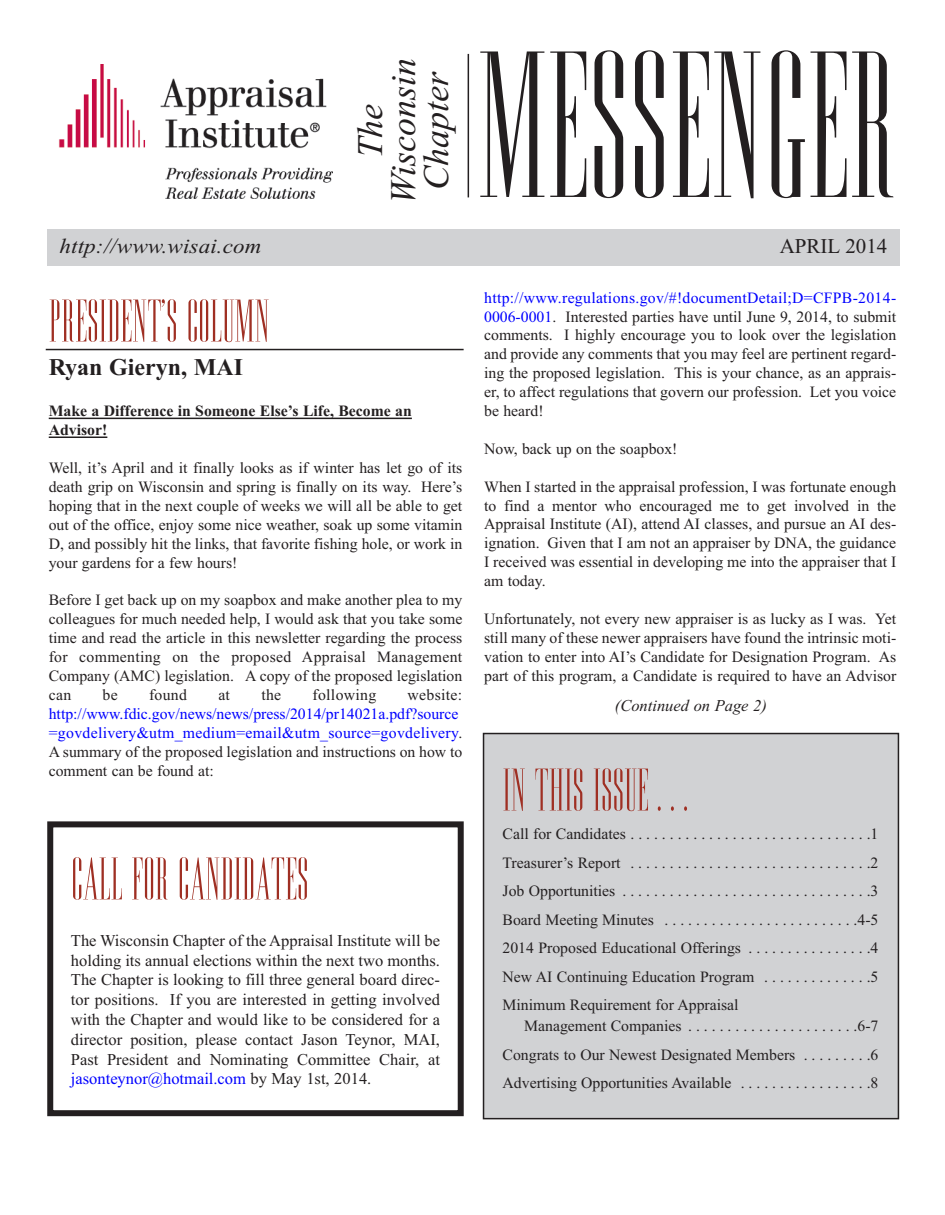
<style>
.page{position:relative;width:945px;height:1215px;background:#fff}
.page>*{position:absolute;margin:0;border:0;box-sizing:border-box;transform-origin:0 0}
.t1{font:187.5px "Edition";color:#231f20}
.t2{font:54px "Edition";color:#9f2f23}
.t3{font:italic 36px/33px "Times New Roman";color:#231f20;text-align:center}
.t4{font:700 24px "Times New Roman";color:#231f20}
.t5{font:italic 21px "Times New Roman";letter-spacing:.005em;color:#231f20;scale:1.1 1}
.t6{font:21px "Times New Roman";color:#231f20}
.t7{font:16.5px/19.8px "Times New Roman";color:#231f20;text-align:justify}
.t8{font:italic 16.5px "Times New Roman";color:#231f20}
.t9{font:15.75px/18.9px "Times New Roman";color:#231f20;text-align:justify}
.t10{font:15.75px/18.9px "Times New Roman";color:#00f}
.t11{font:700 15.75px/18.9px "Times New Roman";color:#231f20}
.t12{font:15.75px "Times New Roman";letter-spacing:.02em;color:#231f20}
.s1{color:#231f20}
.s2{color:#00f}
</style>
<div class="page">
<hr style="left:49px;top:418px;width:363px;height:1px;background:#231f20">
<hr style="left:49px;top:437px;width:58px;height:1px;background:#231f20">
<div style="left:47px;top:230px;width:853px;height:36px;background:#d1d2d4"></div>
<hr style="left:46px;top:349px;width:418px;height:1px;background:#231f20">
<hr style="left:468px;top:54px;width:1px;height:143px;background:#231f20">
<div style="left:484px;top:734px;width:414px;height:385px;background:#d1d2d4"></div>
<div style="left:483px;top:733px;width:416px;height:386px;border:2px solid #231f20"></div>
<img style="left:59px;top:65px;width:274px;height:134px">
<div style="left:47px;top:821px;width:417px;height:295px;border:6px solid #231f20"></div>
<h3 class="t3" style="left:353px;top:204px;width:148px;rotate:-90deg">The<br>Wisconsin<br>Chapter</h3>
<h1 class="t1" style="left:478px;top:23px;width:422px">MESSENGER</h1>
<h3 class="t5" style="left:60px;top:233px;width:185px">http://www.wisai.com</h3>
<h3 class="t6" style="left:780px;top:233px;width:109px">APRIL 2014</h3>
<h2 class="t2" style="left:49px;top:291px;width:223px">PRESIDENT’S COLUMN</h2>
<h3 class="t4" style="left:49px;top:353px;width:196px">Ryan Gieryn, MAI</h3>
<p class="t11" style="left:49px;top:402px;width:365px">Make a Difference in Someone Else’s Life, Become an<br>Advisor!</p>
<p class="t9" style="left:49px;top:458px;width:415px">Well, it’s April and it finally looks as if winter has let go of its death grip on Wisconsin and spring is finally on its way. Here’s hoping that in the next couple of weeks we will all be able to get out of the office, enjoy some nice weather, soak up some vitamin D, and possibly hit the links, that favorite fishing hole, or work in your gardens for a few hours!</p>
<p class="t9" style="left:49px;top:591px;width:415px">Before I get back up on my soapbox and make another plea to my colleagues for much needed help, I would ask that you take some time and read the article in this newsletter regarding the process for commenting on the proposed Appraisal Management Company (AMC) legislation. A copy of the proposed legislation can</p>
<p class="t9" style="left:103px;top:685px;width:17px">be</p>
<p class="t9" style="left:149px;top:685px;width:40px">found</p>
<p class="t9" style="left:218px;top:685px;width:13px">at</p>
<p class="t9" style="left:261px;top:685px;width:21px">the</p>
<p class="t12" style="left:313px;top:685px;width:65px">following</p>
<p class="t12" style="left:408px;top:685px;width:56px">website:</p>
<p class="t10" style="left:49px;top:704px;width:415px">http://www.fdic.gov/news/news/press/2014/pr14021a.pdf?source =govdelivery&amp;utm_medium=email&amp;utm_source=govdelivery<span class="s1">.<br>A summary of the proposed legislation and instructions on how to comment can be found at:</span></p>
<h2 class="t2" style="left:71px;top:849px;width:239px">CALL FOR CANDIDATES</h2>
<p class="t7" style="left:71px;top:930px;width:371px">The Wisconsin Chapter of the Appraisal Institute will be holding its annual elections within the next two months.<br>The Chapter is looking to fill three general board direc&shy;tor positions. If you are interested in getting involved with the Chapter and would like to be considered for a director position, please contact Jason Teynor, MAI, Past President and Nominating Committee Chair, at <span class="s2">jasonteynor@hotmail.com</span> by May 1st, 2014.</p>
<p class="t9" style="left:484px;top:288px;width:414px"><span class="s2">http://www.regulations.gov/#!documentDetail;D=CFPB-2014- 0006-0001</span>. Interested parties have until June 9, 2014, to submit comments. I highly encourage you to look over the legislation and provide any comments that you may feel are pertinent regard&shy;ing the proposed legislation. This is your chance, as an apprais&shy;er, to affect regulations that govern our profession. Let you voice be heard!</p>
<p class="t9" style="left:484px;top:439px;width:195px">Now, back up on the soapbox!</p>
<p class="t9" style="left:484px;top:477px;width:414px">When I started in the appraisal profession, I was fortunate enough to find a mentor who encouraged me to get involved in the Appraisal Institute (AI), attend AI classes, and pursue an AI des&shy;ignation. Given that I am not an appraiser by DNA, the guidance I received was essential in developing me into the appraiser that I am today.</p>
<p class="t9" style="left:484px;top:609px;width:414px">Unfortunately, not every new appraiser is as lucky as I was. Yet still many of these newer appraisers have found the intrinsic moti&shy;vation to enter into AI’s Candidate for Designation Program. As part of this program, a Candidate is required to have an Advisor</p>
<p class="t8" style="left:615px;top:696px;width:154px">(Continued on Page 2)</p>
<h2 class="t2" style="left:503px;top:760px;width:187px">IN THIS ISSUE . . .</h2>
<p class="t9" style="left:503px;top:819px;width:377px;line-height:28.5px">Call for Candidates . . . . . . . . . . . . . . . . . . . . . . . . . . . . . . .1<br>Treasurer’s Report . . . . . . . . . . . . . . . . . . . . . . . . . . . . . . .2<br>Job Opportunities . . . . . . . . . . . . . . . . . . . . . . . . . . . . . . . .3<br>Board Meeting Minutes . . . . . . . . . . . . . . . . . . . . . . . . .4-5<br>2014 Proposed Educational Offerings . . . . . . . . . . . . . . . .4<br>New AI Continuing Education Program . . . . . . . . . . . . . .5<br>Minimum Requirement for Appraisal</p>
<p class="t9" style="left:503px;top:1011px;width:377px;line-height:28.5px;text-indent:22px">Management Companies . . . . . . . . . . . . . . . . . . . . . .6-7<br>Congrats to Our Newest Designated Members . . . . . . . . .6<br>Advertising Opportunities Available . . . . . . . . . . . . . . . . .8</p>
</div>
